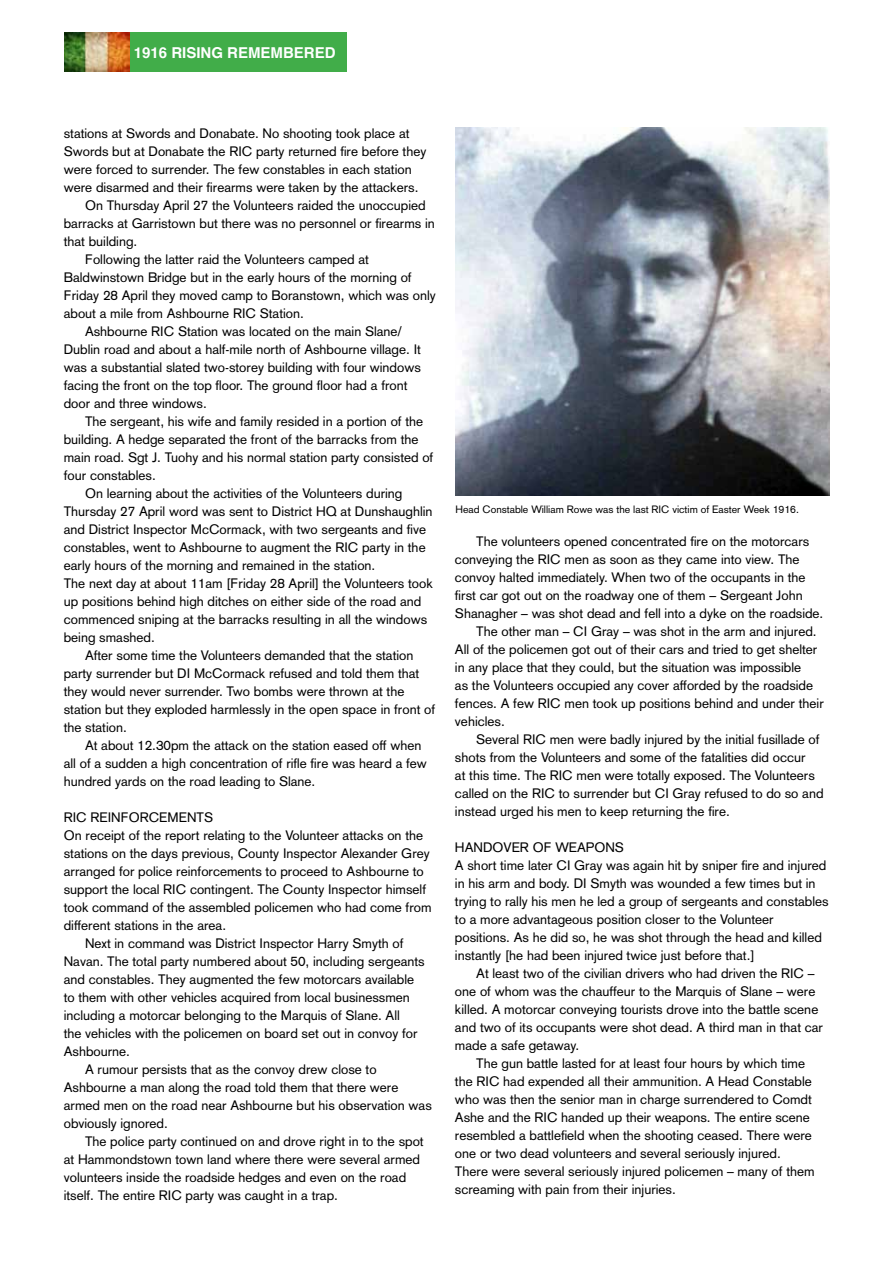
<style>
.page{position:relative;width:893px;height:1263px;background:#fff}
.page>*{position:absolute;margin:0;border:0;box-sizing:border-box;transform-origin:0 0}
.t1{font:700 15px "Helvetica";color:#fff}
.t2{font:13.5px/18px "Akzidenz Grotesk";color:#000}
.t3{font:10.5px "Akzidenz Grotesk";color:#000}
</style>
<div class="page">
<img style="left:455px;top:128px;width:375px;height:368px">
<div style="left:64px;top:32px;width:283px;height:40px;background:#41ad49"></div>
<img style="left:64px;top:32px;width:65px;height:40px">
<p class="t1" style="left:134px;top:40px;width:203px">1916 RISING REMEMBERED</p>
<p class="t2" style="left:64px;top:124px;width:347px">stations at Swords and Donabate. No shooting took place at</p>
<p class="t2" style="left:64px;top:142px;width:364px">Swords but at Donabate the RIC party returned fire before they</p>
<p class="t2" style="left:64px;top:160px;width:349px">were forced to surrender. The few constables in each station</p>
<p class="t2" style="left:64px;top:178px;width:356px">were disarmed and their firearms were taken by the attackers.</p>
<p class="t2" style="left:85px;top:196px;width:342px">On Thursday April 27 the Volunteers raided the unoccupied</p>
<p class="t2" style="left:64px;top:214px;width:373px">barracks at Garristown but there was no personnel or firearms in</p>
<p class="t2" style="left:64px;top:232px;width:75px">that building.</p>
<p class="t2" style="left:85px;top:250px;width:285px">Following the latter raid the Volunteers camped at</p>
<p class="t2" style="left:64px;top:268px;width:349px">Baldwinstown Bridge but in the early hours of the morning of</p>
<p class="t2" style="left:64px;top:286px;width:374px">Friday 28 April they moved camp to Boranstown, which was only</p>
<p class="t2" style="left:64px;top:304px;width:242px">about a mile from Ashbourne RIC Station.</p>
<p class="t2" style="left:85px;top:322px;width:319px">Ashbourne RIC Station was located on the main Slane/</p>
<p class="t2" style="left:64px;top:340px;width:359px">Dublin road and about a half-mile north of Ashbourne village. It</p>
<p class="t2" style="left:64px;top:358px;width:359px">was a substantial slated two-storey building with four windows</p>
<p class="t2" style="left:64px;top:376px;width:345px">facing the front on the top floor. The ground floor had a front</p>
<p class="t2" style="left:64px;top:394px;width:145px">door and three windows.</p>
<p class="t2" style="left:85px;top:412px;width:340px">The sergeant, his wife and family resided in a portion of the</p>
<p class="t2" style="left:64px;top:430px;width:356px">building. A hedge separated the front of the barracks from the</p>
<p class="t2" style="left:64px;top:448px;width:371px">main road. Sgt J. Tuohy and his normal station party consisted of</p>
<p class="t2" style="left:64px;top:466px;width:94px">four constables.</p>
<p class="t2" style="left:85px;top:484px;width:319px">On learning about the activities of the Volunteers during</p>
<p class="t2" style="left:64px;top:502px;width:370px">Thursday 27 April word was sent to District HQ at Dunshaughlin</p>
<p class="t2" style="left:64px;top:520px;width:364px">and District Inspector McCormack, with two sergeants and five</p>
<p class="t2" style="left:64px;top:538px;width:363px">constables, went to Ashbourne to augment the RIC party in the</p>
<p class="t2" style="left:64px;top:556px;width:313px">early hours of the morning and remained in the station.</p>
<p class="t2" style="left:64px;top:574px;width:371px">The next day at about 11am [Friday 28 April] the Volunteers took</p>
<p class="t2" style="left:64px;top:592px;width:359px">up positions behind high ditches on either side of the road and</p>
<p class="t2" style="left:64px;top:610px;width:365px">commenced sniping at the barracks resulting in all the windows</p>
<p class="t2" style="left:64px;top:628px;width:93px">being smashed.</p>
<p class="t2" style="left:85px;top:646px;width:330px">After some time the Volunteers demanded that the station</p>
<p class="t2" style="left:64px;top:664px;width:357px">party surrender but DI McCormack refused and told them that</p>
<p class="t2" style="left:64px;top:682px;width:342px">they would never surrender. Two bombs were thrown at the</p>
<p class="t2" style="left:64px;top:700px;width:373px">station but they exploded harmlessly in the open space in front of</p>
<p class="t2" style="left:64px;top:718px;width:65px">the station.</p>
<p class="t2" style="left:85px;top:736px;width:338px">At about 12.30pm the attack on the station eased off when</p>
<p class="t2" style="left:64px;top:754px;width:365px">all of a sudden a high concentration of rifle fire was heard a few</p>
<p class="t2" style="left:64px;top:772px;width:253px">hundred yards on the road leading to Slane.</p>
<p class="t2" style="left:64px;top:808px;width:151px">RIC REINFORCEMENTS</p>
<p class="t2" style="left:64px;top:826px;width:361px">On receipt of the report relating to the Volunteer attacks on the</p>
<p class="t2" style="left:64px;top:844px;width:368px">stations on the days previous, County Inspector Alexander Grey</p>
<p class="t2" style="left:64px;top:862px;width:362px">arranged for police reinforcements to proceed to Ashbourne to</p>
<p class="t2" style="left:64px;top:880px;width:364px">support the local RIC contingent. The County Inspector himself</p>
<p class="t2" style="left:64px;top:898px;width:369px">took command of the assembled policemen who had come from</p>
<p class="t2" style="left:64px;top:916px;width:164px">different stations in the area.</p>
<p class="t2" style="left:85px;top:934px;width:320px">Next in command was District Inspector Harry Smyth of</p>
<p class="t2" style="left:64px;top:952px;width:362px">Navan. The total party numbered about 50, including sergeants</p>
<p class="t2" style="left:64px;top:970px;width:352px">and constables. They augmented the few motorcars available</p>
<p class="t2" style="left:64px;top:988px;width:348px">to them with other vehicles acquired from local businessmen</p>
<p class="t2" style="left:64px;top:1006px;width:338px">including a motorcar belonging to the Marquis of Slane. All</p>
<p class="t2" style="left:64px;top:1024px;width:355px">the vehicles with the policemen on board set out in convoy for</p>
<p class="t2" style="left:64px;top:1042px;width:68px">Ashbourne.</p>
<p class="t2" style="left:85px;top:1060px;width:293px">A rumour persists that as the convoy drew close to</p>
<p class="t2" style="left:64px;top:1078px;width:336px">Ashbourne a man along the road told them that there were</p>
<p class="t2" style="left:64px;top:1096px;width:370px">armed men on the road near Ashbourne but his observation was</p>
<p class="t2" style="left:64px;top:1114px;width:105px">obviously ignored.</p>
<p class="t2" style="left:85px;top:1132px;width:340px">The police party continued on and drove right in to the spot</p>
<p class="t2" style="left:64px;top:1150px;width:358px">at Hammondstown town land where there were several armed</p>
<p class="t2" style="left:64px;top:1168px;width:344px">volunteers inside the roadside hedges and even on the road</p>
<p class="t2" style="left:64px;top:1186px;width:276px">itself. The entire RIC party was caught in a trap.</p>
<p class="t3" style="left:455px;top:503px;width:345px">Head Constable William Rowe was the last RIC victim of Easter Week 1916.</p>
<p class="t2" style="left:476px;top:532px;width:335px">The volunteers opened concentrated fire on the motorcars</p>
<p class="t2" style="left:455px;top:550px;width:346px">conveying the RIC men as soon as they came into view. The</p>
<p class="t2" style="left:455px;top:568px;width:352px">convoy halted immediately. When two of the occupants in the</p>
<p class="t2" style="left:455px;top:586px;width:349px">first car got out on the roadway one of them – Sergeant John</p>
<p class="t2" style="left:455px;top:604px;width:370px">Shanagher – was shot dead and fell into a dyke on the roadside.</p>
<p class="t2" style="left:476px;top:622px;width:342px">The other man – CI Gray – was shot in the arm and injured.</p>
<p class="t2" style="left:455px;top:640px;width:364px">All of the policemen got out of their cars and tried to get shelter</p>
<p class="t2" style="left:455px;top:658px;width:348px">in any place that they could, but the situation was impossible</p>
<p class="t2" style="left:455px;top:676px;width:360px">as the Volunteers occupied any cover afforded by the roadside</p>
<p class="t2" style="left:455px;top:694px;width:370px">fences. A few RIC men took up positions behind and under their</p>
<p class="t2" style="left:455px;top:712px;width:51px">vehicles.</p>
<p class="t2" style="left:476px;top:730px;width:345px">Several RIC men were badly injured by the initial fusillade of</p>
<p class="t2" style="left:455px;top:748px;width:352px">shots from the Volunteers and some of the fatalities did occur</p>
<p class="t2" style="left:455px;top:766px;width:361px">at this time. The RIC men were totally exposed. The Volunteers</p>
<p class="t2" style="left:455px;top:784px;width:370px">called on the RIC to surrender but CI Gray refused to do so and</p>
<p class="t2" style="left:455px;top:802px;width:276px">instead urged his men to keep returning the fire.</p>
<p class="t2" style="left:455px;top:838px;width:375px">HANDOVER OF WEAPONS<br>A short time later CI Gray was again hit by sniper fire and injured in his arm and body. DI Smyth was wounded a few times but in trying to rally his men he led a group of sergeants and constables to a more advantageous position closer to the Volunteer positions. As he did so, he was shot through the head and killed instantly [he had been injured twice just before that.]</p>
<p class="t2" style="left:455px;top:964px;width:370px;text-indent:21px">At least two of the civilian drivers who had driven the RIC – one of whom was the chauffeur to the Marquis of Slane – were killed. A motorcar conveying tourists drove into the battle scene and two of its occupants were shot dead. A third man in that car made a safe getaway.</p>
<p class="t2" style="left:455px;top:1054px;width:361px;text-indent:21px">The gun battle lasted for at least four hours by which time the RIC had expended all their ammunition. A Head Constable who was then the senior man in charge surrendered to Comdt Ashe and the RIC handed up their weapons. The entire scene resembled a battlefield when the shooting ceased. There were one or two dead volunteers and several seriously injured.<br>There were several seriously injured policemen – many of them screaming with pain from their injuries.</p>
</div>
